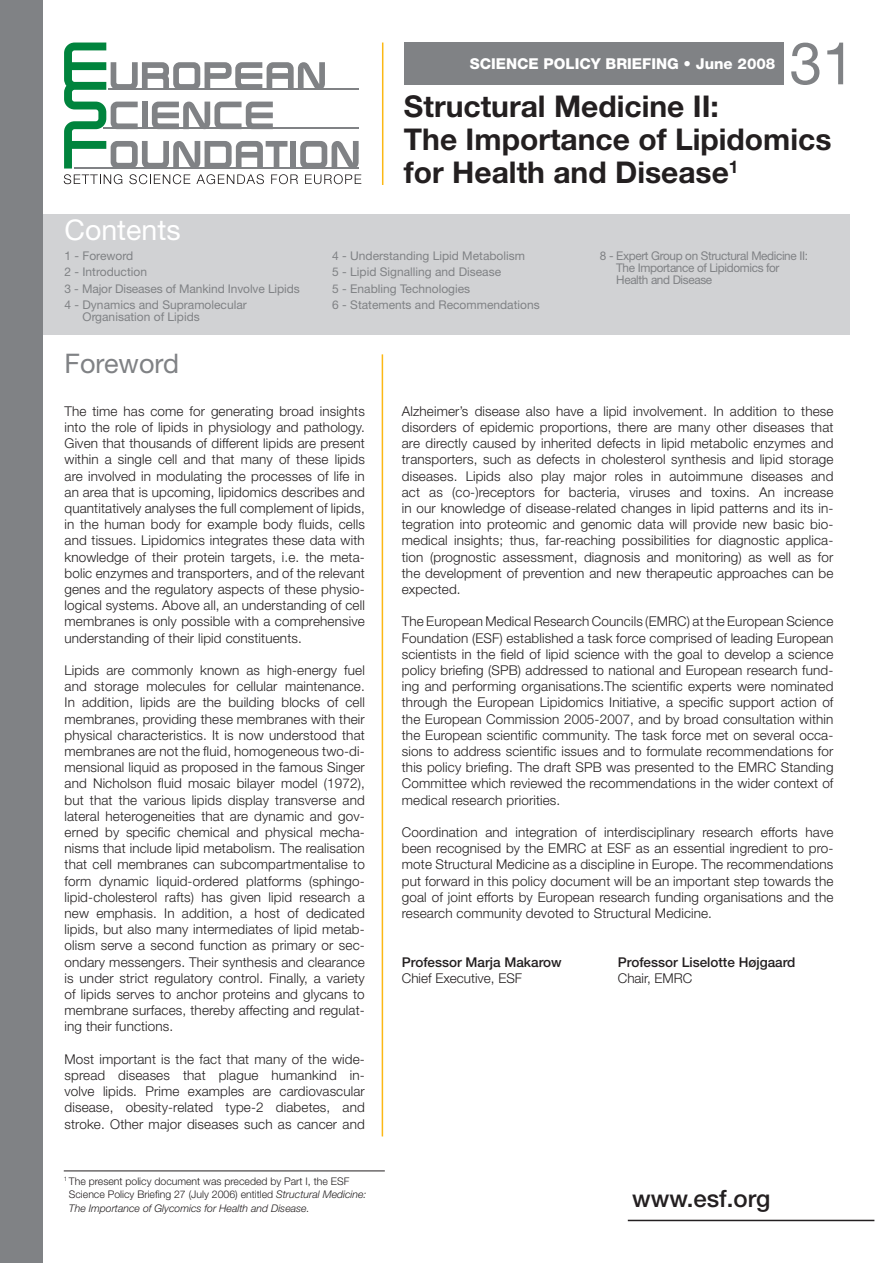
<style>
.page{position:relative;width:893px;height:1263px;background:#fff}
.page>*{position:absolute;margin:0;border:0;box-sizing:border-box;transform-origin:0 0}
.t1{font:58.8px "Helvetica Neue LT Std";color:#808285}
.t2{font:700 30px/33px "Helvetica Neue LT Std";color:#231f20}
.t3{font:28.5px "Helvetica Neue LT Std";color:#fff}
.t4{font:27px "Helvetica Neue LT Std";color:#808285}
.t5{font:500 24px "Helvetica Neue LT Std";color:#231f20}
.t6{font:800 15px "Helvetica Neue LT Std";color:#fff}
.t7{font:300 13.5px/16.2px "Helvetica Neue LT Std";letter-spacing:.01em;color:#231f20;text-align:justify}
.t8{font:500 13.5px "Helvetica Neue LT Std";color:#231f20}
.t9{font:12px/16.2px "Helvetica Neue LT Std";color:#808285}
.t10{font:12px/12px "Helvetica Neue LT Std";letter-spacing:-.03em;color:#808285}
.t11{font:300 10.5px/13.5px "Helvetica Neue LT Std";color:#231f20}
.s1{font-style:italic}
</style>
<div class="page">
<div style="left:0;top:215px;width:850px;height:120px;background:#d1d2d4"></div>
<div style="left:0;top:0;width:43px;height:1263px;background:#808285"></div>
<svg style="left:64px;top:43px;width:297px;height:141px"></svg>
<div style="left:404px;top:43px;width:380px;height:42px;background:#808285"></div>
<hr style="left:628px;top:1220px;width:246px;height:1px;background:#231f20">
<hr style="left:382px;top:43px;width:1px;height:142px;background:#fcb814">
<hr style="left:64px;top:1171px;width:321px;height:1px;background:#231f20">
<hr style="left:382px;top:354px;width:1px;height:782px;background:#fcb814">
<p class="t6" style="left:470px;top:55px;width:307px">SCIENCE POLICY BRIEFING • June 2008</p>
<h1 class="t1" style="left:789px;top:28px;width:67px">31</h1>
<h3 class="t3" style="left:65px;top:212px;width:118px">Contents</h3>
<p class="t9" style="left:65px;top:247px;width:237px">1 - Foreword<br>2 - Introduction<br>3 - Major Diseases of Mankind Involve Lipids<br>4 - Dynamics and Supramolecular</p>
<p class="t9" style="left:83px;top:308px;width:119px">Organisation of Lipids</p>
<h3 class="t4" style="left:65px;top:347px;width:116px">Foreword</h3>
<h2 class="t2" style="left:404px;top:89px;width:429px">Structural Medicine II:<br>The Importance of Lipidomics for Health and Disease<sup>1</sup></h2>
<p class="t9" style="left:332px;top:248px;width:209px">4 - Understanding Lipid Metabolism<br>5 - Lipid Signalling and Disease<br>5 - Enabling Technologies<br>6 - Statements and Recommendations</p>
<p class="t10" style="left:616px;top:250px;width:193px;text-indent:-16px">8 - Expert Group on Structural Medicine II:<br>The Importance of Lipidomics for<br>Health and Disease</p>
<p class="t7" style="left:65px;top:403px;width:302px">The time has come for generating broad insights into the role of lipids in physiology and pathology.<br>Given that thousands of different lipids are present within a single cell and that many of these lipids are involved in modulating the processes of life in an area that is upcoming, lipidomics describes and quantitatively analyses the full complement of lipids, in the human body for example body fluids, cells and tissues. Lipidomics integrates these data with knowledge of their protein targets, i.e. the meta&shy;bolic enzymes and transporters, and of the relevant genes and the regulatory aspects of these physio&shy;logical systems. Above all, an understanding of cell membranes is only possible with a comprehensive understanding of their lipid constituents.</p>
<p class="t7" style="left:65px;top:662px;width:302px">Lipids are commonly known as high-energy fuel and storage molecules for cellular maintenance.<br>In addition, lipids are the building blocks of cell membranes, providing these membranes with their physical characteristics. It is now understood that membranes are not the fluid, homogeneous two-di&shy;mensional liquid as proposed in the famous Singer and Nicholson fluid mosaic bilayer model (1972), but that the various lipids display transverse and lateral heterogeneities that are dynamic and gov&shy;erned by specific chemical and physical mecha&shy;nisms that include lipid metabolism. The realisation that cell membranes can subcompartmentalise to form dynamic liquid-ordered platforms (sphingo&shy;lipid-cholesterol rafts) has given lipid research a new emphasis. In addition, a host of dedicated lipids, but also many intermediates of lipid metab&shy;olism serve a second function as primary or sec&shy;ondary messengers. Their synthesis and clearance is under strict regulatory control. Finally, a variety of lipids serves to anchor proteins and glycans to membrane surfaces, thereby affecting and regulat&shy;ing their functions.</p>
<p class="t7" style="left:65px;top:1051px;width:302px">Most important is the fact that many of the wide&shy;spread diseases that plague humankind in&shy;volve lipids. Prime examples are cardiovascular disease, obesity-related type-2 diabetes, and stroke. Other major diseases such as cancer and</p>
<p class="t11" style="left:69px;top:1174px;width:299px;text-indent:-5px"><sup>1</sup> The present policy document was preceded by Part I, the ESF<br>Science Policy Briefing 27 (July 2006) entitled <span class="s1">Structural Medicine:<br>The Importance of Glycomics for Health and Disease.</span></p>
<p class="t7" style="left:402px;top:403px;width:433px">Alzheimer’s disease also have a lipid involvement. In addition to these disorders of epidemic proportions, there are many other diseases that are directly caused by inherited defects in lipid metabolic enzymes and transporters, such as defects in cholesterol synthesis and lipid storage diseases. Lipids also play major roles in autoimmune diseases and act as (co-)receptors for bacteria, viruses and toxins. An increase in our knowledge of disease-related changes in lipid patterns and its in&shy;tegration into proteomic and genomic data will provide new basic bio&shy;medical insights; thus, far-reaching possibilities for diagnostic applica&shy;tion (prognostic assessment, diagnosis and monitoring) as well as for the development of prevention and new therapeutic approaches can be expected.</p>
<p class="t7" style="left:402px;top:613px;width:433px">The European Medical Research Councils (EMRC) at the European Science Foundation (ESF) established a task force comprised of leading European scientists in the field of lipid science with the goal to develop a science policy briefing (SPB) addressed to national and European research fund&shy;ing and performing organisations.The scientific experts were nominated through the European Lipidomics Initiative, a specific support action of the European Commission 2005-2007, and by broad consultation within the European scientific community. The task force met on several occa&shy;sions to address scientific issues and to formulate recommendations for this policy briefing. The draft SPB was presented to the EMRC Standing Committee which reviewed the recommendations in the wider context of medical research priorities.</p>
<p class="t7" style="left:402px;top:824px;width:433px">Coordination and integration of interdisciplinary research efforts have been recognised by the EMRC at ESF as an essential ingredient to pro&shy;mote Structural Medicine as a discipline in Europe. The recommendations put forward in this policy document will be an important step towards the goal of joint efforts by European research funding organisations and the research community devoted to Structural Medicine.</p>
<p class="t8" style="left:402px;top:954px;width:161px">Professor Marja Makarow</p>
<p class="t8" style="left:618px;top:954px;width:179px">Professor Liselotte Højgaard</p>
<p class="t7" style="left:402px;top:970px;width:122px">Chief Executive, ESF</p>
<p class="t7" style="left:618px;top:970px;width:76px">Chair, EMRC</p>
<h3 class="t5" style="left:632px;top:1184px;width:140px">www.esf.org</h3>
</div>
